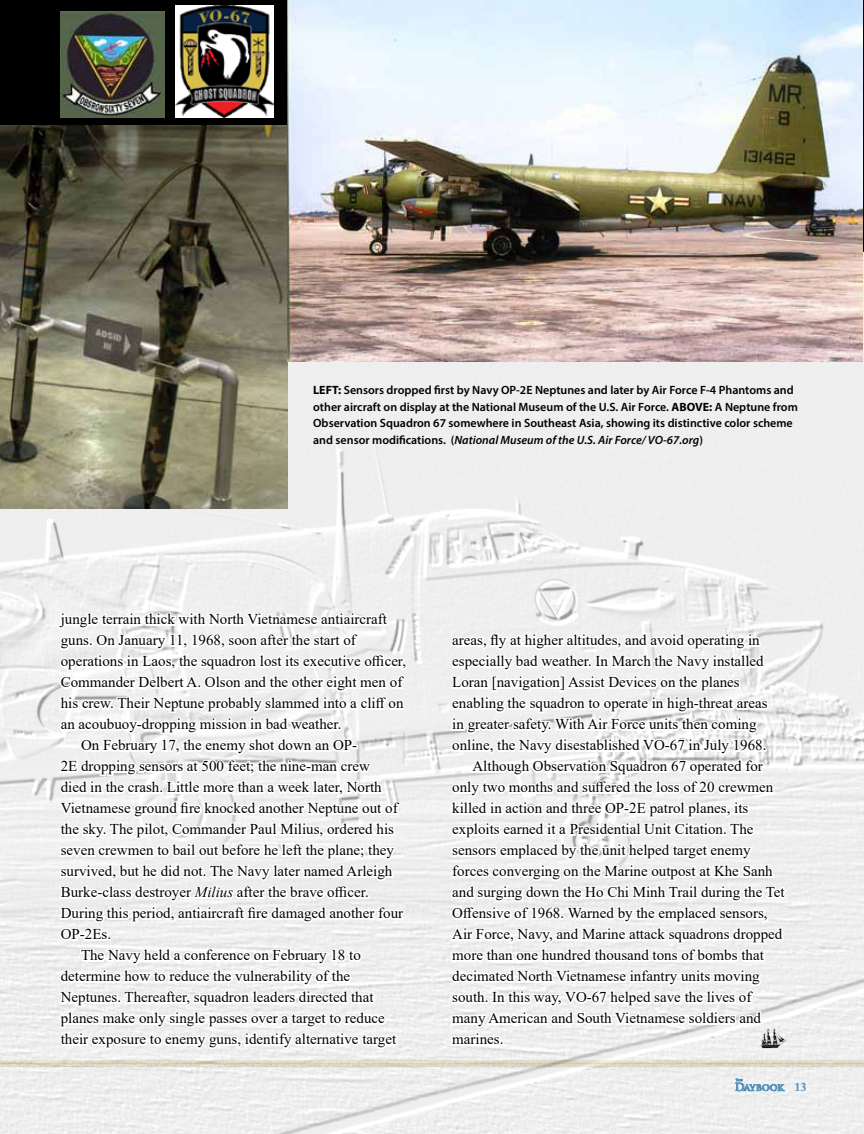
<style>
.page{position:relative;width:864px;height:1134px;background:#fff}
.page>*{position:absolute;margin:0;border:0;box-sizing:border-box;transform-origin:0 0}
.t1{font:15px "Times New Roman";color:#000}
.t2{font:600 12px/16.5px "Myriad Pro";color:#000}
.t3{font:700 12px "Adobe Caslon Pro";color:#0065a4}
.s1{font-weight:700}
.s2{font-style:italic}
</style>
<div class="page">
<img style="left:0;top:253px;width:864px;height:881px">
<div style="left:0;top:0;width:864px;height:253px;background:#000"></div>
<img style="left:0;top:126px;width:287px;height:382px">
<svg style="left:0;top:608px;width:864px;height:459px"></svg>
<img style="left:757px;top:1028px;width:31px;height:23px">
<img style="left:61px;top:11px;width:103px;height:107px">
<img style="left:287px;top:0;width:576px;height:362px">
<img style="left:176px;top:5px;width:98px;height:113px">
<p class="t2" style="left:313px;top:382px;width:486px"><span class="s1">LEFT:</span> Sensors dropped first by Navy OP-2E Neptunes and later by Air Force F-4 Phantoms and other aircraft on display at the National Museum of the U.S. Air Force. <span class="s1">ABOVE:</span> A Neptune from Observation Squadron 67 somewhere in Southeast Asia, showing its distinctive color scheme and sensor modifications. (<span class="s2">National Museum of the U.S. Air Force/ VO-67.org</span>)</p>
<p class="t1" style="left:61px;top:609px;width:328px">jungle terrain thick with North Vietnamese antiaircraft</p>
<p class="t1" style="left:61px;top:630px;width:297px">guns. On January 11, 1968, soon after the start of</p>
<p class="t1" style="left:61px;top:651px;width:347px">operations in Laos, the squadron lost its executive officer,</p>
<p class="t1" style="left:61px;top:672px;width:343px">Commander Delbert A. Olson and the other eight men of</p>
<p class="t1" style="left:61px;top:693px;width:344px">his crew. Their Neptune probably slammed into a cliff on</p>
<p class="t1" style="left:61px;top:714px;width:282px">an acoubuoy-dropping mission in bad weather.</p>
<p class="t1" style="left:81px;top:735px;width:278px">On February 17, the enemy shot down an OP-</p>
<p class="t1" style="left:61px;top:756px;width:311px">2E dropping sensors at 500 feet; the nine-man crew</p>
<p class="t1" style="left:61px;top:777px;width:322px">died in the crash. Little more than a week later, North</p>
<p class="t1" style="left:61px;top:798px;width:338px">Vietnamese ground fire knocked another Neptune out of</p>
<p class="t1" style="left:61px;top:819px;width:335px">the sky. The pilot, Commander Paul Milius, ordered his</p>
<p class="t1" style="left:61px;top:840px;width:335px">seven crewmen to bail out before he left the plane; they</p>
<p class="t1" style="left:61px;top:861px;width:333px">survived, but he did not. The Navy later named Arleigh</p>
<p class="t1" style="left:61px;top:882px;width:310px">Burke-class destroyer <span class="s2">Milius</span> after the brave officer.</p>
<p class="t1" style="left:61px;top:903px;width:344px">During this period, antiaircraft fire damaged another four</p>
<p class="t1" style="left:61px;top:924px;width:52px">OP-2Es.</p>
<p class="t1" style="left:81px;top:945px;width:281px">The Navy held a conference on February 18 to</p>
<p class="t1" style="left:61px;top:966px;width:291px">determine how to reduce the vulnerability of the</p>
<p class="t1" style="left:61px;top:987px;width:314px">Neptunes. Thereafter, squadron leaders directed that</p>
<p class="t1" style="left:61px;top:1008px;width:326px">planes make only single passes over a target to reduce</p>
<p class="t1" style="left:61px;top:1029px;width:337px">their exposure to enemy guns, identify alternative target</p>
<p class="t1" style="left:452px;top:630px;width:309px">areas, fly at higher altitudes, and avoid operating in</p>
<p class="t1" style="left:452px;top:651px;width:313px">especially bad weather. In March the Navy installed</p>
<p class="t1" style="left:452px;top:672px;width:289px">Loran [navigation] Assist Devices on the planes</p>
<p class="t1" style="left:452px;top:693px;width:317px">enabling the squadron to operate in high-threat areas</p>
<p class="t1" style="left:452px;top:714px;width:306px">in greater safety. With Air Force units then coming</p>
<p class="t1" style="left:452px;top:735px;width:316px">online, the Navy disestablished VO-67 in July 1968.</p>
<p class="t1" style="left:472px;top:756px;width:292px">Although Observation Squadron 67 operated for</p>
<p class="t1" style="left:452px;top:777px;width:323px">only two months and suffered the loss of 20 crewmen</p>
<p class="t1" style="left:452px;top:798px;width:298px">killed in action and three OP-2E patrol planes, its</p>
<p class="t1" style="left:452px;top:819px;width:303px">exploits earned it a Presidential Unit Citation. The</p>
<p class="t1" style="left:452px;top:840px;width:300px">sensors emplaced by the unit helped target enemy</p>
<p class="t1" style="left:452px;top:861px;width:322px">forces converging on the Marine outpost at Khe Sanh</p>
<p class="t1" style="left:452px;top:882px;width:334px">and surging down the Ho Chi Minh Trail during the Tet</p>
<p class="t1" style="left:452px;top:903px;width:317px">Offensive of 1968. Warned by the emplaced sensors,</p>
<p class="t1" style="left:452px;top:924px;width:332px">Air Force, Navy, and Marine attack squadrons dropped</p>
<p class="t1" style="left:452px;top:945px;width:313px">more than one hundred thousand tons of bombs that</p>
<p class="t1" style="left:452px;top:966px;width:309px">decimated North Vietnamese infantry units moving</p>
<p class="t1" style="left:452px;top:987px;width:301px">south. In this way, VO-67 helped save the lives of</p>
<p class="t1" style="left:452px;top:1008px;width:310px">many American and South Vietnamese soldiers and</p>
<p class="t1" style="left:452px;top:1029px;width:53px">marines.</p>
<p class="t3" style="left:794px;top:1080px;width:13px">13</p>
</div>
